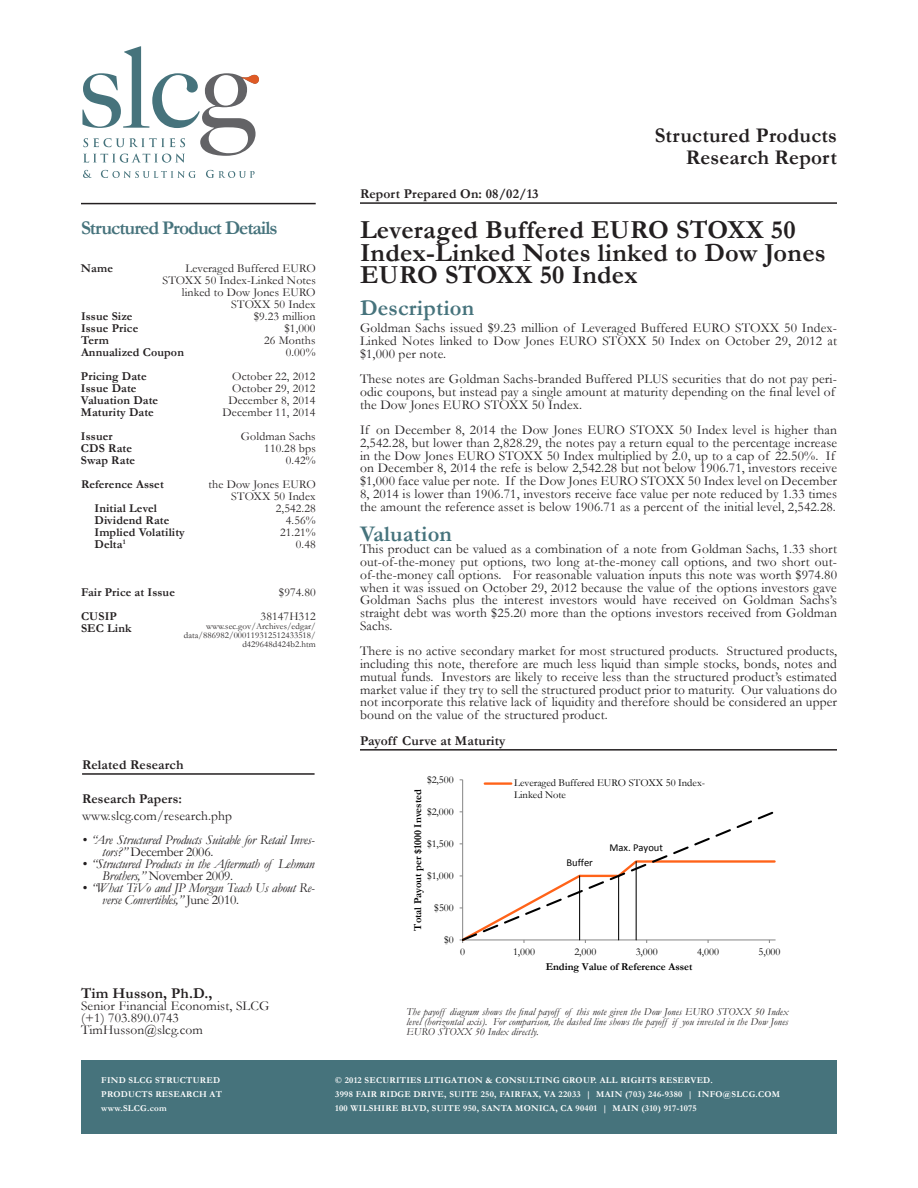
<style>
.page{position:relative;width:918px;height:1188px;background:#fff}
.page>*{position:absolute;margin:0;border:0;box-sizing:border-box;transform-origin:0 0}
.t1{font:700 26.25px/22.5px "Garamond";letter-spacing:.01em;color:#231f20}
.t2{font:700 22.5px "Garamond";letter-spacing:.01em;color:#46737c}
.t3{font:700 21px/22.5px "Garamond";letter-spacing:.01em;color:#231f20;text-align:right}
.t4{font:700 19.5px "Garamond";letter-spacing:-.05em;color:#46737c}
.t5{font:700 15px "Garamond";letter-spacing:.01em;color:#231f20}
.t6{font:13.5px/12.8px "Garamond";letter-spacing:.01em;color:#231f20;text-align:justify}
.t7{font:italic 13.5px/12px "Garamond";letter-spacing:-.02em;color:#231f20}
.t8{font:700 13.5px "Garamond";letter-spacing:.01em;color:#231f20}
.t9{font:12px/12px "Garamond";letter-spacing:.01em;color:#231f20;text-align:right}
.t10{font:700 12px/12px "Garamond";letter-spacing:.01em;color:#231f20}
.t11{font:italic 10.5px/9.8px "Garamond";letter-spacing:.01em;color:#231f20;text-align:justify}
.t12{font:10.5px/11.9px "Garamond";letter-spacing:-.005em;color:#000}
.t13{font:700 10.5px "Garamond";color:#000}
.t14{font:10.5px "Calibri";letter-spacing:-.005em;color:#000}
.t15{font:700 9px/14.2px "Garamond";letter-spacing:.03em;color:#fff}
.t16{font:9px/9px "Garamond";letter-spacing:.01em;color:#231f20;text-align:right}
.s1{font-style:normal}
</style>
<div class="page">
<hr style="left:360px;top:202px;width:477px;height:2px;background:#231f20">
<hr style="left:360px;top:749px;width:477px;height:2px;background:#231f20">
<hr style="left:462px;top:780px;width:1px;height:160px;background:#868686">
<svg style="left:460px;top:809px;width:316px;height:134px"></svg>
<hr style="left:618px;top:876px;width:1px;height:64px;background:#000">
<hr style="left:579px;top:876px;width:1px;height:64px;background:#000">
<hr style="left:636px;top:862px;width:1px;height:78px;background:#000">
<hr style="left:485px;top:782px;width:26px;height:3px;background:#ff6319">
<hr style="left:81px;top:203px;width:235px;height:1px;background:#231f20">
<div style="left:81px;top:1061px;width:234px;height:73px;background:#46737c"></div>
<div style="left:315px;top:1061px;width:522px;height:73px;background:#46737c"></div>
<hr style="left:82px;top:773px;width:233px;height:2px;background:#231f20">
<svg style="left:83px;top:170px;width:9px;height:8px"></svg>
<svg style="left:101px;top:170px;width:95px;height:8px"></svg>
<svg style="left:206px;top:170px;width:49px;height:8px"></svg>
<svg style="left:82px;top:46px;width:177px;height:117px"></svg>
<h3 class="t4" style="left:81px;top:215px;width:198px">Structured Product Details</h3>
<p class="t10" style="left:81px;top:263px;width:33px">Name</p>
<p class="t9" style="left:163px;top:262px;width:155px">Leveraged Buffered EURO<br>STOXX 50 Index-Linked Notes linked to Dow Jones EURO<br>STOXX 50 Index</p>
<p class="t9" style="left:254px;top:310px;width:63px">$9.23 million $1,000<br>26 Months<br>0.00%</p>
<p class="t9" style="left:223px;top:370px;width:94px">October 22, 2012<br>October 29, 2012<br>December 8, 2014<br>December 11, 2014</p>
<p class="t10" style="left:81px;top:310px;width:104px">Issue Size<br>Issue Price<br>Term<br>Annualized Coupon</p>
<p class="t10" style="left:81px;top:370px;width:79px">Pricing Date<br>Issue Date<br>Valuation Date<br>Maturity Date</p>
<p class="t10" style="left:81px;top:430px;width:56px">Issuer<br>CDS Rate<br>Swap Rate</p>
<p class="t9" style="left:241px;top:430px;width:76px">Goldman Sachs<br>110.28 bps<br>0.42%</p>
<p class="t10" style="left:95px;top:502px;width:92px">Initial Level<br>Dividend Rate<br>Implied Volatility<br>Delta<sup>1</sup></p>
<p class="t9" style="left:276px;top:502px;width:41px">2,542.28<br>4.56%<br>21.21%<br>0.48</p>
<p class="t10" style="left:81px;top:479px;width:84px">Reference Asset</p>
<p class="t9" style="left:209px;top:478px;width:109px">the Dow Jones EURO<br>STOXX 50 Index</p>
<p class="t10" style="left:81px;top:580px;width:95px;line-height:24px">Fair Price at Issue<br>CUSIP</p>
<p class="t10" style="left:81px;top:622px;width:52px">SEC Link</p>
<p class="t9" style="left:261px;top:580px;width:57px;line-height:24px">$974.80<br>38147H312</p>
<p class="t16" style="left:184px;top:621px;width:133px">www.sec.gov/Archives/edgar/ data/886982/000119312512433518/ d429648d424b2.htm</p>
<p class="t8" style="left:82px;top:755px;width:103px">Related Research</p>
<p class="t8" style="left:82px;top:790px;width:102px">Research Papers:</p>
<p class="t6" style="left:82px;top:809px;width:151px">www.slcg.com/research.php</p>
<p class="t7" style="left:102px;top:833px;width:214px;text-indent:-20px">• “Are Structured Products Suitable for Retail Inves&shy;tors?” <span class="s1">December 2006.</span></p>
<p class="t7" style="left:102px;top:857px;width:214px;text-indent:-20px">• “Structured Products in the Aftermath of Lehman<br>Brothers,” <span class="s1">November 2009.</span></p>
<p class="t7" style="left:102px;top:881px;width:214px;text-indent:-20px">• “What TiVo and JP Morgan Teach Us about Re&shy;verse Convertibles,” <span class="s1">June 2010.</span></p>
<h3 class="t3" style="left:655px;top:124px;width:184px">Structured Products<br>Research Report</h3>
<p class="t8" style="left:360px;top:184px;width:180px">Report Prepared On: 08/02/13</p>
<h1 class="t1" style="left:360px;top:219px;width:467px">Leveraged Buffered EURO STOXX 50<br>Index-Linked Notes linked to Dow Jones<br>EURO STOXX 50 Index</h1>
<h2 class="t2" style="left:360px;top:292px;width:116px">Description</h2>
<p class="t6" style="left:360px;top:321px;width:479px">Goldman Sachs issued $9.23 million of Leveraged Buffered EURO STOXX 50 Index-Linked Notes linked to Dow Jones EURO STOXX 50 Index on October 29, 2012 at $1,000 per note.</p>
<p class="t6" style="left:360px;top:372px;width:479px;text-align:left">These notes are Goldman Sachs-branded Buffered PLUS securities that do not pay peri&shy;odic coupons, but instead pay a single amount at maturity depending on the final level of the Dow Jones EURO STOXX 50 Index.</p>
<p class="t6" style="left:360px;top:423px;width:479px;text-align:left">If on December 8, 2014 the Dow Jones EURO STOXX 50 Index level is higher than 2,542.28, but lower than 2,828.29, the notes pay a return equal to the percentage increase in the Dow Jones EURO STOXX 50 Index multiplied by 2.0, up to a cap of 22.50%. If on December 8, 2014 the refe is below 2,542.28 but not below 1906.71, investors receive $1,000 face value per note. If the Dow Jones EURO STOXX 50 Index level on December 8, 2014 is lower than 1906.71, investors receive face value per note reduced by 1.33 times the amount the reference asset is below 1906.71 as a percent of the initial level, 2,542.28.</p>
<h2 class="t2" style="left:360px;top:518px;width:94px">Valuation</h2>
<p class="t6" style="left:360px;top:542px;width:479px">This product can be valued as a combination of a note from Goldman Sachs, 1.33 short out-of-the-money put options, two long at-the-money call options, and two short out&shy;of-the-money call options. For reasonable valuation inputs this note was worth $974.80 when it was issued on October 29, 2012 because the value of the options investors gave Goldman Sachs plus the interest investors would have received on Goldman Sachs’s straight debt was worth $25.20 more than the options investors received from Goldman Sachs.</p>
<p class="t6" style="left:360px;top:644px;width:479px">There is no active secondary market for most structured products. Structured products, including this note, therefore are much less liquid than simple stocks, bonds, notes and mutual funds. Investors are likely to receive less than the structured product’s estimated market value if they try to sell the structured product prior to maturity. Our valuations do not incorporate this relative lack of liquidity and therefore should be considered an upper bound on the value of the structured product.</p>
<p class="t8" style="left:360px;top:731px;width:147px">Payoff Curve at Maturity</p>
<p class="t12" style="left:427px;top:773px;width:28px">$2,500</p>
<p class="t13" style="left:411px;top:931px;width:143px;rotate:-90deg">Total Payout per $1000 Invested</p>
<p class="t12" style="left:427px;top:805px;width:28px">$2,000</p>
<p class="t12" style="left:427px;top:837px;width:28px">$1,500</p>
<p class="t12" style="left:427px;top:869px;width:28px">$1,000</p>
<p class="t12" style="left:434px;top:901px;width:21px">$500</p>
<p class="t12" style="left:444px;top:933px;width:11px">$0</p>
<p class="t12" style="left:514px;top:777px;width:192px">Leveraged Buffered EURO STOXX 50 Index-<br>Linked Note</p>
<p class="t14" style="left:567px;top:856px;width:28px">Buffer</p>
<p class="t14" style="left:609px;top:841px;width:55px">Max. Payout</p>
<p class="t12" style="left:460px;top:946px;width:6px">0</p>
<p class="t12" style="left:513px;top:946px;width:23px">1,000</p>
<p class="t12" style="left:574px;top:946px;width:23px">2,000</p>
<p class="t12" style="left:636px;top:946px;width:23px">3,000</p>
<p class="t12" style="left:697px;top:946px;width:23px">4,000</p>
<p class="t12" style="left:758px;top:946px;width:23px">5,000</p>
<p class="t13" style="left:546px;top:960px;width:148px">Ending Value of Reference Asset</p>
<p class="t5" style="left:81px;top:983px;width:133px">Tim Husson, Ph.D.,</p>
<p class="t6" style="left:81px;top:999px;width:190px;line-height:12px;text-align:left">Senior Financial Economist, SLCG (+1) 703.890.0743<br>TimHusson@slcg.com</p>
<p class="t15" style="left:101px;top:1073px;width:122px">FIND SLCG STRUCTURED<br>PRODUCTS RESEARCH AT www.SLCG.com</p>
<p class="t15" style="left:335px;top:1073px;width:446px">© 2012 SECURITIES LITIGATION &amp; CONSULTING GROUP. ALL RIGHTS RESERVED.<br>3998 FAIR RIDGE DRIVE, SUITE 250, FAIRFAX, VA 22033 | MAIN (703) 246-9380 | INFO@SLCG.COM<br>100 WILSHIRE BLVD, SUITE 950, SANTA MONICA, CA 90401 | MAIN (310) 917-1075</p>
<p class="t11" style="left:406px;top:1007px;width:383px">The payoff diagram shows the final payoff of this note given the Dow Jones EURO STOXX 50 Index level (horizontal axis). For comparison, the dashed line shows the payoff if you invested in the Dow Jones EURO STOXX 50 Index directly.</p>
</div>
